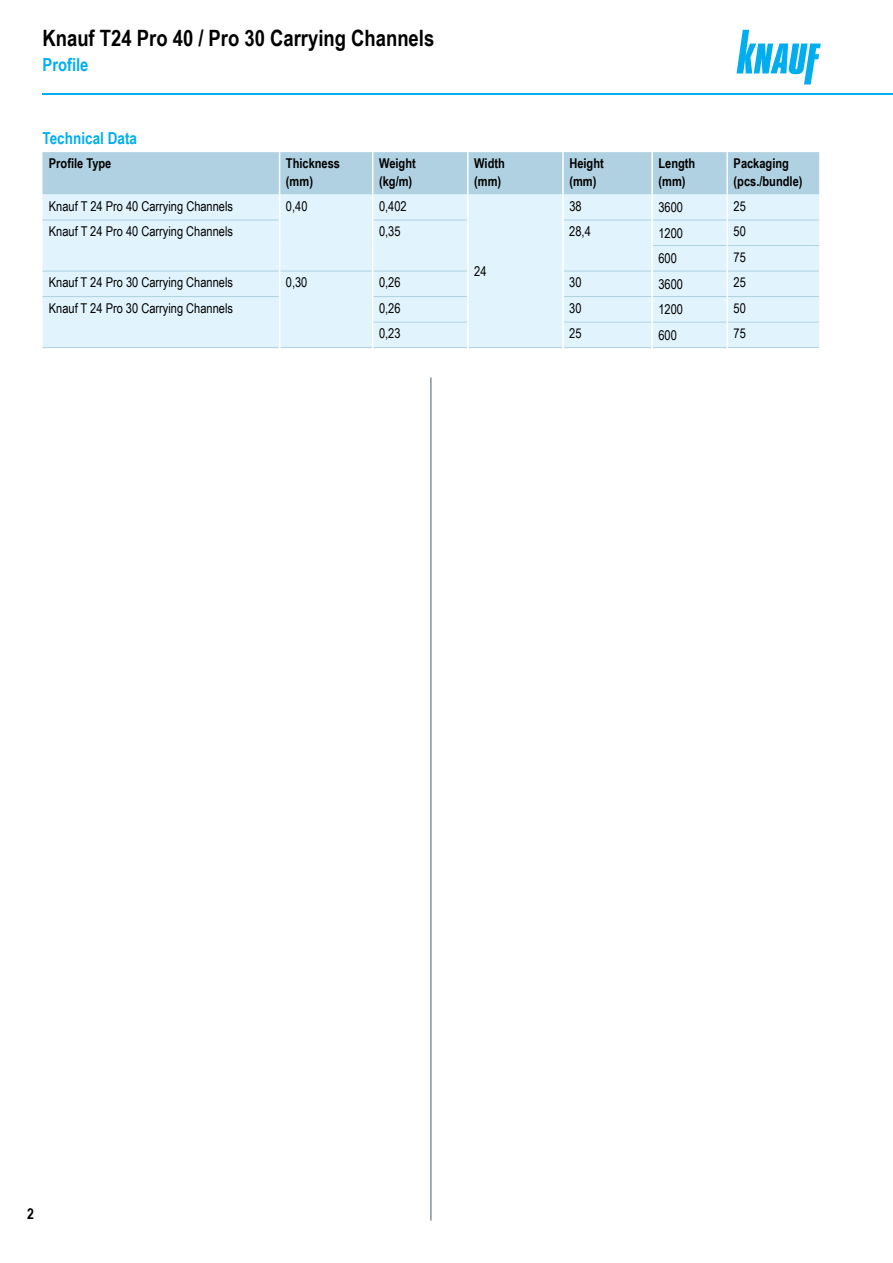
<style>
.page{position:relative;width:893px;height:1263px;background:#fff}
.page>*{position:absolute;margin:0;border:0;box-sizing:border-box;transform-origin:0 0}
.t1{font:700 22.5px "Arial Narrow";color:#000}
.t2{font:700 18px "Arial Narrow";color:#00aeef}
.t3{font:700 16.5px "Arial Narrow";color:#00aeef}
.t4{font:700 15px "Arial Narrow";color:#000}
.t5{font:13.5px "Arial Narrow";color:#000}
.t6{font:700 13.5px/18px "Arial Narrow";color:#000}
</style>
<div class="page">
<svg style="left:737px;top:30px;width:84px;height:54px"></svg>
<svg style="left:43px;top:152px;width:777px;height:196px;background:#d5ebf6"></svg>
<hr style="left:467px;top:297px;width:2px;height:25px;background:#fff">
<hr style="left:564px;top:271px;width:87px;height:1px;background:#afd1e1">
<hr style="left:564px;top:322px;width:87px;height:1px;background:#afd1e1">
<hr style="left:562px;top:271px;width:2px;height:26px;background:#fff">
<hr style="left:651px;top:271px;width:2px;height:26px;background:#fff">
<hr style="left:562px;top:297px;width:2px;height:25px;background:#fff">
<hr style="left:651px;top:297px;width:2px;height:25px;background:#fff">
<hr style="left:372px;top:152px;width:1px;height:43px;background:#fff">
<hr style="left:467px;top:152px;width:2px;height:43px;background:#fff">
<hr style="left:562px;top:152px;width:2px;height:43px;background:#fff">
<hr style="left:651px;top:152px;width:2px;height:43px;background:#fff">
<hr style="left:726px;top:152px;width:2px;height:43px;background:#fff">
<hr style="left:819px;top:152px;width:2px;height:43px;background:#fff">
<hr style="left:819px;top:246px;width:2px;height:25px;background:#fff">
<hr style="left:819px;top:271px;width:2px;height:26px;background:#fff">
<hr style="left:819px;top:297px;width:2px;height:25px;background:#fff">
<hr style="left:819px;top:322px;width:2px;height:26px;background:#fff">
<hr style="left:43px;top:94px;width:850px;height:1px;background:#00aeef">
<hr style="left:430px;top:377px;width:2px;height:843px;background:#869197">
<h1 class="t1" style="left:43px;top:21px;width:393px">Knauf T24 Pro 40 / Pro 30 Carrying Channels</h1>
<h2 class="t2" style="left:43px;top:51px;width:47px">Profile</h2>
<p class="t3" style="left:43px;top:125px;width:96px">Technical Data</p>
<p class="t6" style="left:49px;top:154px;width:64px">Profile Type</p>
<p class="t6" style="left:286px;top:154px;width:56px">Thickness (mm)</p>
<p class="t6" style="left:379px;top:154px;width:38px">Weight (kg/m)</p>
<p class="t6" style="left:474px;top:154px;width:32px">Width (mm)</p>
<p class="t6" style="left:569px;top:154px;width:36px">Height (mm)</p>
<p class="t6" style="left:658px;top:154px;width:38px">Length (mm)</p>
<p class="t6" style="left:734px;top:154px;width:70px">Packaging (pcs./bundle)</p>
<p class="t5" style="left:49px;top:196px;width:186px">Knauf T 24 Pro 40 Carrying Channels</p>
<p class="t5" style="left:286px;top:196px;width:23px">0,40</p>
<p class="t5" style="left:379px;top:196px;width:29px">0,402</p>
<p class="t5" style="left:569px;top:196px;width:14px">38</p>
<p class="t5" style="left:658px;top:197px;width:26px">3600</p>
<p class="t5" style="left:734px;top:196px;width:14px">25</p>
<p class="t5" style="left:49px;top:221px;width:186px">Knauf T 24 Pro 40 Carrying Channels</p>
<p class="t5" style="left:379px;top:221px;width:23px">0,35</p>
<p class="t5" style="left:569px;top:221px;width:23px">28,4</p>
<p class="t5" style="left:658px;top:223px;width:26px">1200</p>
<p class="t5" style="left:734px;top:221px;width:14px">50</p>
<p class="t5" style="left:658px;top:248px;width:20px">600</p>
<p class="t5" style="left:734px;top:247px;width:14px">75</p>
<p class="t5" style="left:49px;top:272px;width:186px">Knauf T 24 Pro 30 Carrying Channels</p>
<p class="t5" style="left:286px;top:272px;width:23px">0,30</p>
<p class="t5" style="left:379px;top:272px;width:23px">0,26</p>
<p class="t5" style="left:569px;top:272px;width:14px">30</p>
<p class="t5" style="left:658px;top:274px;width:26px">3600</p>
<p class="t5" style="left:733px;top:272px;width:14px">25</p>
<p class="t5" style="left:49px;top:298px;width:186px">Knauf T 24 Pro 30 Carrying Channels</p>
<p class="t5" style="left:379px;top:298px;width:23px">0,26</p>
<p class="t5" style="left:569px;top:298px;width:14px">30</p>
<p class="t5" style="left:658px;top:299px;width:26px">1200</p>
<p class="t5" style="left:733px;top:298px;width:14px">50</p>
<p class="t5" style="left:379px;top:323px;width:23px">0,23</p>
<p class="t5" style="left:569px;top:323px;width:14px">25</p>
<p class="t5" style="left:658px;top:325px;width:20px">600</p>
<p class="t5" style="left:733px;top:323px;width:14px">75</p>
<p class="t5" style="left:474px;top:261px;width:14px">24</p>
<p class="t4" style="left:27px;top:1202px;width:8px">2</p>
</div>
